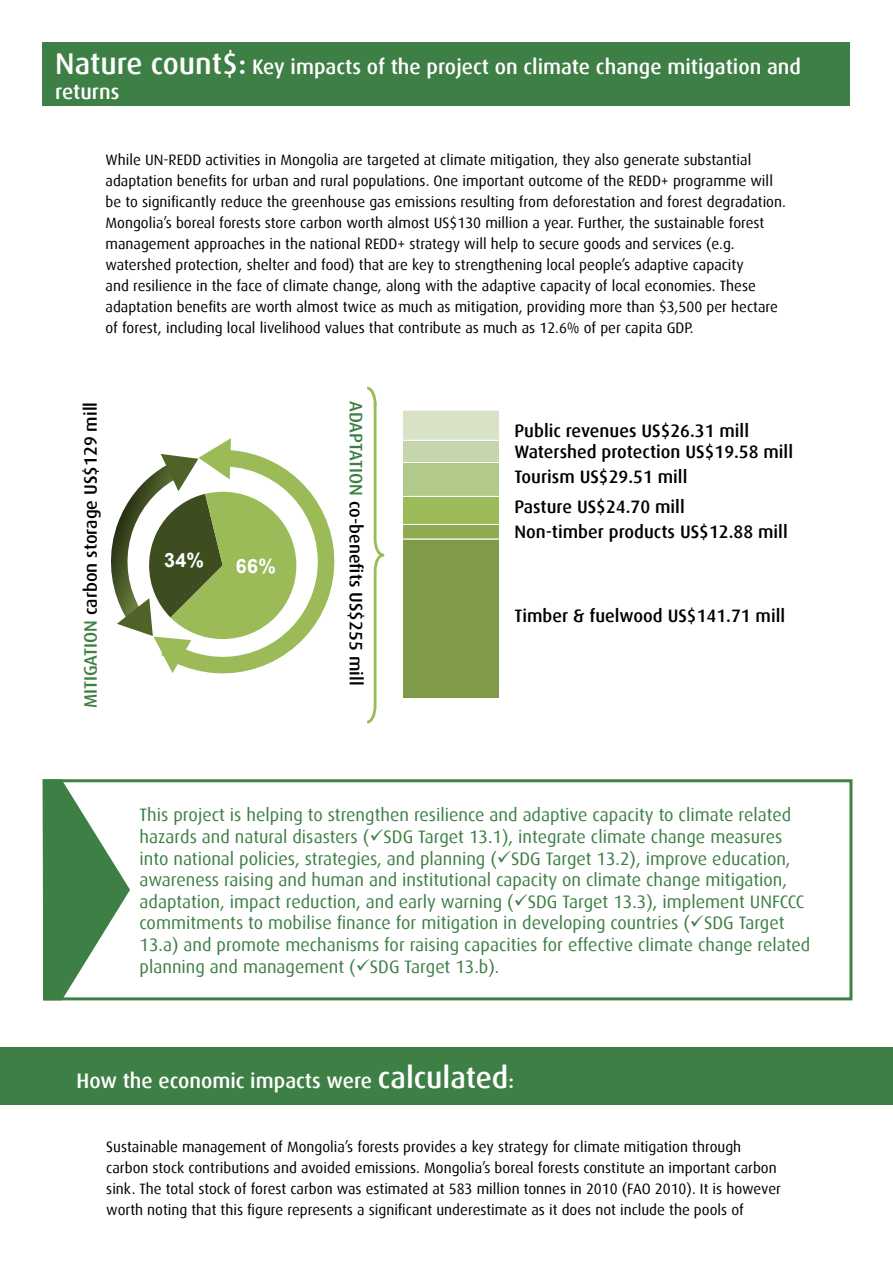
<style>
.page{position:relative;width:893px;height:1263px;background:#fff}
.page>*{position:absolute;margin:0;border:0;box-sizing:border-box;transform-origin:0 0}
.t1{font:500 21px/25.2px "Dax";color:#fff}
.t2{font:700 19.65px "Arial";color:#fff}
.t3{font:18px/21.6px "Dax";color:#3e7f45}
.t4{font:500 18px/21px "Dax";color:#000}
.t5{font:15px/21px "Dax";color:#000}
.s1{font-size:30px}
.s2{color:#3e7f45}
</style>
<div class="page">
<svg style="left:111px;top:477px;width:224px;height:197px"></svg>
<svg style="left:117px;top:438px;width:179px;height:235px"></svg>
<svg style="left:367px;top:386px;width:18px;height:338px"></svg>
<div style="left:43px;top:43px;width:807px;height:63px;background:#3e7f45"></div>
<div style="left:43px;top:779px;width:809px;height:221px;border:3px solid #3e7f45"></div>
<svg style="left:43px;top:779px;width:87px;height:221px"></svg>
<div style="left:0;top:1047px;width:893px;height:58px;background:#3e7f45"></div>
<svg style="left:404px;top:410px;width:95px;height:288px"></svg>
<h1 class="t1" style="left:55px;top:54px;width:747px"><span class="s1">Nature count$:</span> Key impacts of the project on climate change mitigation and returns</h1>
<p class="t5" style="left:106px;top:149px;width:682px">While UN-REDD activities in Mongolia are targeted at climate mitigation, they also generate substantial adaptation benefits for urban and rural populations. One important outcome of the REDD+ programme will be to significantly reduce the greenhouse gas emissions resulting from deforestation and forest degradation.<br>Mongolia’s boreal forests store carbon worth almost US$130 million a year. Further, the sustainable forest management approaches in the national REDD+ strategy will help to secure goods and services (e.g. watershed protection, shelter and food) that are key to strengthening local people’s adaptive capacity<br>and resilience in the face of climate change, along with the adaptive capacity of local economies. These adaptation benefits are worth almost twice as much as mitigation, providing more than $3,500 per hectare of forest, including local livelihood values that contribute as much as 12.6% of per capita GDP.</p>
<p class="t4" style="left:80px;top:708px;width:308px;rotate:-90deg"><span class="s2">MITIGATION</span> carbon storage US$129 mill</p>
<p class="t4" style="left:366px;top:401px;width:286px;rotate:90deg"><span class="s2">ADAPTATION</span> co-benefits US$255 mill</p>
<h2 class="t2" style="left:164px;top:547px;width:41px">34%</h2>
<h2 class="t2" style="left:236px;top:553px;width:41px">66%</h2>
<p class="t4" style="left:514px;top:420px;width:280px">Public revenues US$26.31 mill<br>Watershed protection US$19.58 mill</p>
<p class="t4" style="left:514px;top:462px;width:174px;line-height:29.5px">Tourism US$29.51 mill<br>Pasture US$24.70 mill</p>
<p class="t4" style="left:514px;top:521px;width:275px">Non-timber products US$12.88 mill</p>
<p class="t4" style="left:514px;top:605px;width:272px">Timber &amp; fuelwood US$141.71 mill</p>
<p class="t3" style="left:140px;top:804px;width:672px">This project is helping to strengthen resilience and adaptive capacity to climate related hazards and natural disasters (✓SDG Target 13.1), integrate climate change measures into national policies, strategies, and planning (✓SDG Target 13.2), improve education, awareness raising and human and institutional capacity on climate change mitigation, adaptation, impact reduction, and early warning (✓SDG Target 13.3), implement UNFCCC commitments to mobilise finance for mitigation in developing countries (✓SDG Target 13.a) and promote mechanisms for raising capacities for effective climate change related planning and management (✓SDG Target 13.b).</p>
<h1 class="t1" style="left:77px;top:1068px;width:439px">How the economic impacts were <span class="s1">calculated</span>:</h1>
<p class="t5" style="left:106px;top:1136px;width:676px">Sustainable management of Mongolia’s forests provides a key strategy for climate mitigation through carbon stock contributions and avoided emissions. Mongolia’s boreal forests constitute an important carbon sink. The total stock of forest carbon was estimated at 583 million tonnes in 2010 (FAO 2010). It is however worth noting that this figure represents a significant underestimate as it does not include the pools of</p>
</div>
